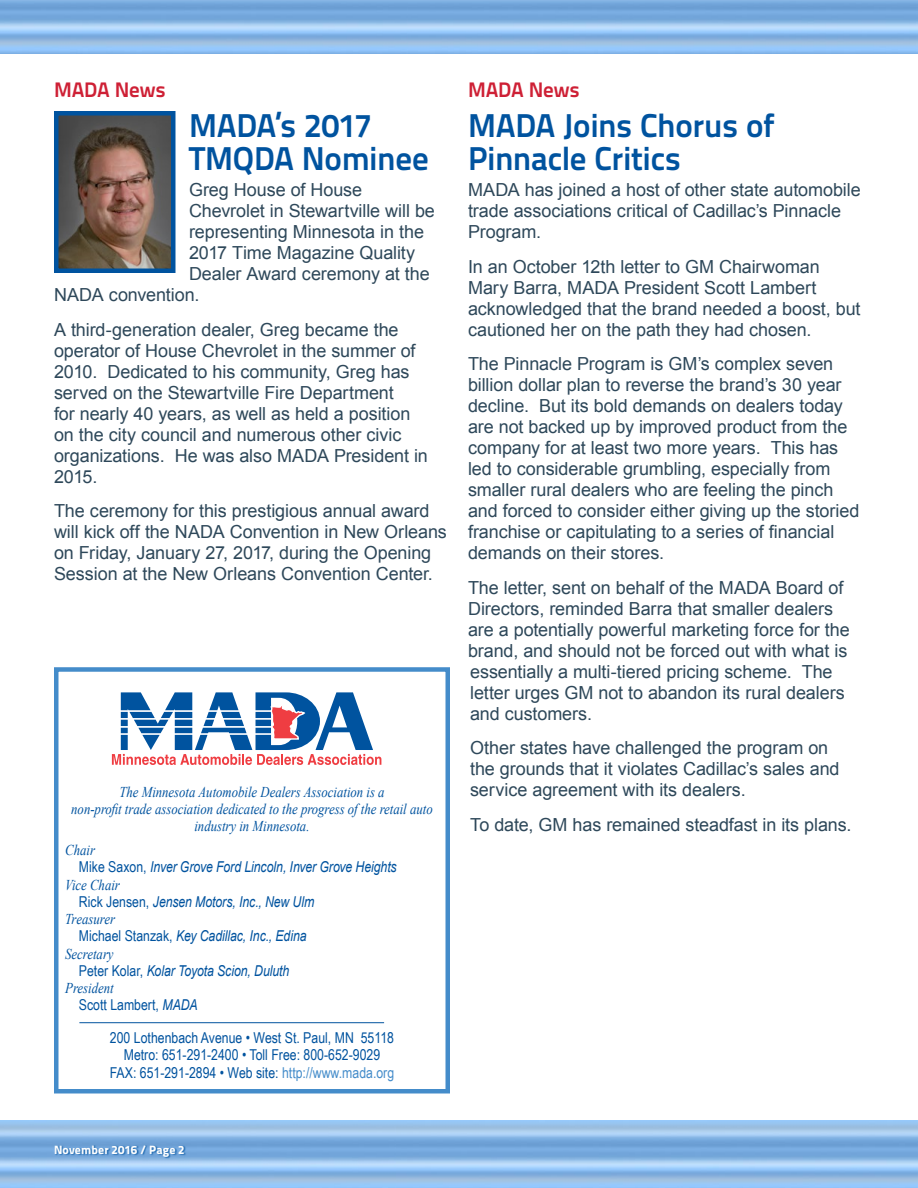
<style>
.page{position:relative;width:918px;height:1188px;background:#fff}
.page>*{position:absolute;margin:0;border:0;box-sizing:border-box;transform-origin:0 0}
.t1{font:700 33px/33px "Titillium Text 22 L";letter-spacing:-.01em;color:#00539f}
.t2{font:700 21px "Titillium Text 22 L";letter-spacing:-.005em;color:#ce2035}
.t3{font:18px/21px "Arial";letter-spacing:-.005em;color:#2e485a}
.t4{font:italic 15px/17.2px "Times New Roman";color:#00539f;text-align:center;scale:.85 1}
.t5{font:italic 15px "Arial";letter-spacing:-.005em;color:#00539f;scale:.82 1}
.t6{font:15px/32.2px "Arial Narrow";color:#00539f}
.t7{font:800 12px "Titillium Text 22 L";letter-spacing:.01em;color:#fff}
.s1{font-family:"Arial Narrow";font-style:normal}
.s2{font-family:"Arial";font-style:italic}
.s3{color:#448cca}
</style>
<div class="page">
<div style="left:55px;top:1145px;width:131px;height:14px;background:#00539f;opacity:.75"></div>
<div style="left:54px;top:667px;width:396px;height:427px;border:4px solid #448cca"></div>
<svg style="left:112px;top:692px;width:269px;height:73px"></svg>
<hr style="left:79px;top:1022px;width:305px;height:1px;background:#00539f">
<img style="left:59px;top:116px;width:112px;height:152px">
<div style="left:54px;top:111px;width:122px;height:162px;border:4px solid #00539f"></div>
<p class="t2" style="left:54px;top:73px;width:113px">MADA News</p>
<h1 class="t1" style="left:189px;top:106px;width:241px">MADA’s 2017<br>TMQDA Nominee</h1>
<p class="t3" style="left:189px;top:179px;width:175px">Greg House of House</p>
<p class="t3" style="left:189px;top:200px;width:247px">Chevrolet in Stewartville will be</p>
<p class="t3" style="left:189px;top:221px;width:237px">representing Minnesota in the</p>
<p class="t3" style="left:189px;top:242px;width:228px">2017 Time Magazine Quality</p>
<p class="t3" style="left:189px;top:263px;width:242px">Dealer Award ceremony at the</p>
<p class="t3" style="left:54px;top:285px;width:147px">NADA convention.</p>
<p class="t3" style="left:54px;top:319px;width:375px">A third-generation dealer, Greg became the operator of House Chevrolet in the summer of 2010. Dedicated to his community, Greg has served on the Stewartville Fire Department<br>for nearly 40 years, as well as held a position on the city council and numerous other civic organizations. He was also MADA President in 2015.</p>
<p class="t3" style="left:54px;top:501px;width:394px">The ceremony for this prestigious annual award will kick off the NADA Convention in New Orleans on Friday, January 27, 2017, during the Opening Session at the New Orleans Convention Center.</p>
<p class="t4" style="left:71px;top:783px;width:427px">The Minnesota Automobile Dealers Association is a<br>non-profit trade association dedicated to the progress of the retail auto industry in Minnesota.</p>
<p class="t4" style="left:65px;top:841px;width:37px">Chair</p>
<p class="t5" style="left:79px;top:857px;width:389px"><span class="s1">Mike Saxon,</span> Inver Grove Ford Lincoln, Inver Grove Heights</p>
<p class="t4" style="left:65px;top:876px;width:66px">Vice Chair</p>
<p class="t5" style="left:79px;top:892px;width:289px"><span class="s1">Rick Jensen,</span> Jensen Motors, Inc., New Ulm</p>
<p class="t4" style="left:65px;top:910px;width:60px">Treasurer</p>
<p class="t5" style="left:79px;top:926px;width:279px"><span class="s1">Michael Stanzak,</span> Key Cadillac, Inc., Edina</p>
<p class="t4" style="left:65px;top:945px;width:58px">Secretary</p>
<p class="t5" style="left:79px;top:961px;width:258px"><span class="s1">Peter Kolar,</span> Kolar Toyota Scion, Duluth</p>
<p class="t4" style="left:65px;top:979px;width:58px">President</p>
<p class="t6" style="left:110px;top:988px;width:286px;text-indent:-31px">Scott Lambert, <span class="s2">MADA<br></span>200 Lothenbach Avenue • West St. Paul, MN 55118</p>
<p class="t6" style="left:110px;top:1045px;width:286px;line-height:18px;text-align:center">Metro: 651-291-2400 • Toll Free: 800-652-9029<br>FAX: 651-291-2894 • Web site: <span class="s3">http://www.mada.org</span></p>
<p class="t2" style="left:468px;top:73px;width:113px">MADA News</p>
<h1 class="t1" style="left:468px;top:106px;width:308px">MADA Joins Chorus of<br>Pinnacle Critics</h1>
<p class="t3" style="left:468px;top:179px;width:394px">MADA has joined a host of other state automobile trade associations critical of Cadillac’s Pinnacle<br>Program.</p>
<p class="t3" style="left:468px;top:256px;width:394px">In an October 12th letter to GM Chairwoman Mary Barra, MADA President Scott Lambert acknowledged that the brand needed a boost, but cautioned her on the path they had chosen.</p>
<p class="t3" style="left:468px;top:354px;width:393px">The Pinnacle Program is GM’s complex seven billion dollar plan to reverse the brand’s 30 year decline. But its bold demands on dealers today are not backed up by improved product from the company for at least two more years. This has led to considerable grumbling, especially from smaller rural dealers who are feeling the pinch and forced to consider either giving up the storied franchise or capitulating to a series of financial demands on their stores.</p>
<p class="t3" style="left:468px;top:577px;width:383px">The letter, sent on behalf of the MADA Board of Directors, reminded Barra that smaller dealers are a potentially powerful marketing force for the brand, and should not be forced out with what is essentially a multi-tiered pricing scheme. The letter urges GM not to abandon its rural dealers and customers.</p>
<p class="t3" style="left:470px;top:738px;width:371px">Other states have challenged the program on the grounds that it violates Cadillac’s sales and service agreement with its dealers.</p>
<p class="t3" style="left:470px;top:814px;width:383px">To date, GM has remained steadfast in its plans.</p>
<p class="t7" style="left:54px;top:1140px;width:132px">November 2016 / Page 2</p>
</div>
